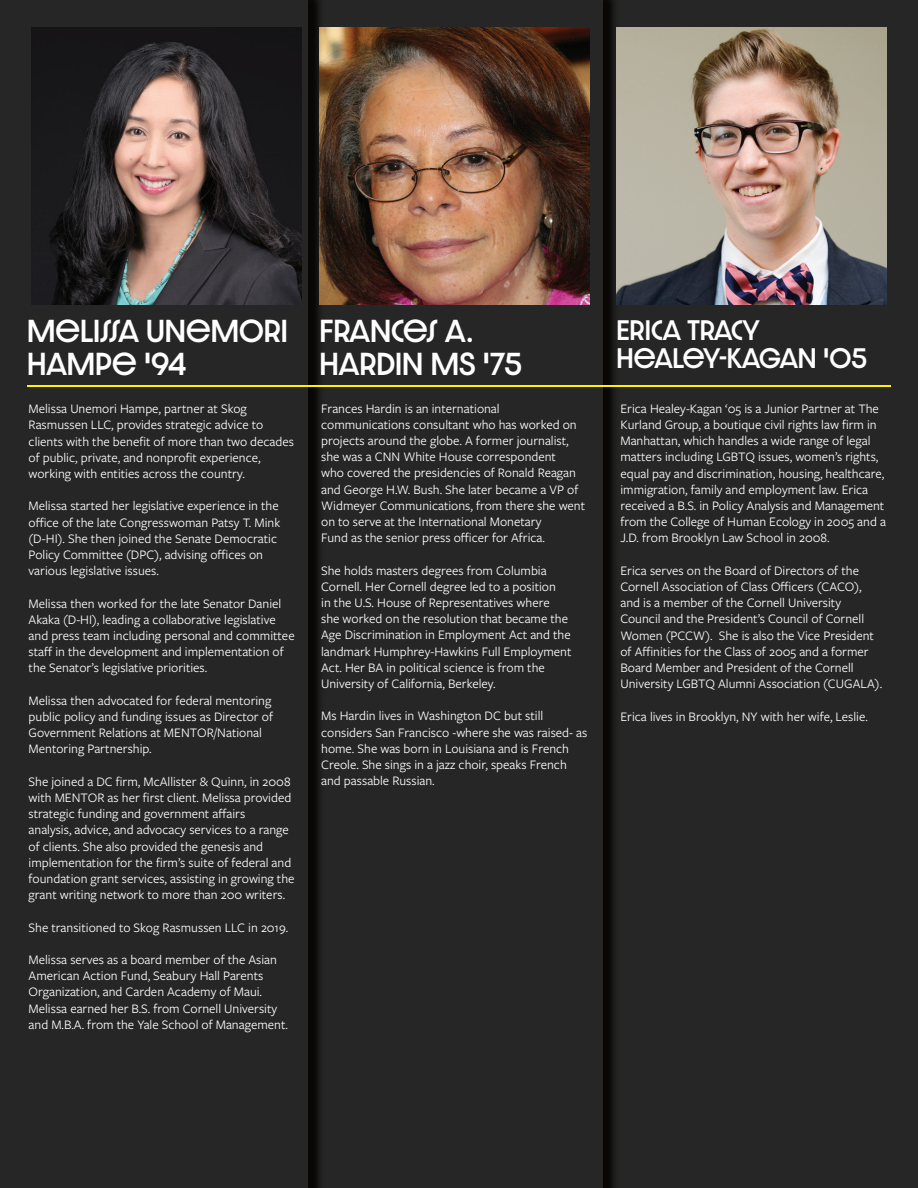
<style>
.page{position:relative;width:918px;height:1188px;background:#252625}
.page>*{position:absolute;margin:0;border:0;box-sizing:border-box;transform-origin:0 0}
.t1{font:500 27px/32.4px "Dazzle Unicase";color:#fff}
.t2{font:500 24px/28.8px "Dazzle Unicase";color:#fff}
.t3{font:13.5px/16.2px "Freight Sans Pro";color:#fff}
</style>
<div class="page">
<img style="left:602px;top:0;width:19px;height:1188px">
<img style="left:307px;top:0;width:19px;height:1188px">
<hr style="left:28px;top:386px;width:863px;height:1px;background:#fff101">
<img style="left:320px;top:27px;width:270px;height:277px">
<img style="left:31px;top:27px;width:270px;height:277px">
<img style="left:616px;top:27px;width:270px;height:278px">
<h1 class="t1" style="left:27px;top:315px;width:262px">MELISSA UNEMORI<br>HAMPE '94</h1>
<p class="t3" style="left:29px;top:400px;width:267px">Melissa Unemori Hampe, partner at Skog Rasmussen LLC, provides strategic advice to clients with the benefit of more than two decades of public, private, and nonprofit experience, working with entities across the country.</p>
<p class="t3" style="left:29px;top:497px;width:253px">Melissa started her legislative experience in the office of the late Congresswoman Patsy T. Mink (D-HI). She then joined the Senate Democratic Policy Committee (DPC), advising offices on various legislative issues.</p>
<p class="t3" style="left:29px;top:594px;width:268px">Melissa then worked for the late Senator Daniel Akaka (D-HI), leading a collaborative legislative and press team including personal and committee staff in the development and implementation of the Senator’s legislative priorities.</p>
<p class="t3" style="left:29px;top:692px;width:246px">Melissa then advocated for federal mentoring public policy and funding issues as Director of Government Relations at MENTOR/National Mentoring Partnership.</p>
<p class="t3" style="left:29px;top:773px;width:267px">She joined a DC firm, McAllister &amp; Quinn, in 2008 with MENTOR as her first client. Melissa provided strategic funding and government affairs<br>analysis, advice, and advocacy services to a range of clients. She also provided the genesis and implementation for the firm’s suite of federal and foundation grant services, assisting in growing the grant writing network to more than 200 writers.</p>
<p class="t3" style="left:29px;top:918px;width:261px">She transitioned to Skog Rasmussen LLC in 2019.</p>
<p class="t3" style="left:29px;top:951px;width:261px">Melissa serves as a board member of the Asian American Action Fund, Seabury Hall Parents Organization, and Carden Academy of Maui.<br>Melissa earned her B.S. from Cornell University and M.B.A. from the Yale School of Management.</p>
<h1 class="t1" style="left:320px;top:315px;width:204px">FRANCES A.<br>HARDIN MS '75</h1>
<p class="t3" style="left:321px;top:400px;width:265px">Frances Hardin is an international communications consultant who has worked on projects around the globe. A former journalist, she was a CNN White House correspondent<br>who covered the presidencies of Ronald Reagan and George H.W. Bush. She later became a VP of Widmeyer Communications, from there she went on to serve at the International Monetary<br>Fund as the senior press officer for Africa.</p>
<p class="t3" style="left:321px;top:562px;width:252px">She holds masters degrees from Columbia Cornell. Her Cornell degree led to a position<br>in the U.S. House of Representatives where<br>she worked on the resolution that became the Age Discrimination in Employment Act and the landmark Humphrey-Hawkins Full Employment Act. Her BA in political science is from the University of California, Berkeley.</p>
<p class="t3" style="left:321px;top:707px;width:268px">Ms Hardin lives in Washington DC but still considers San Francisco -where she was raised- as home. She was born in Louisiana and is French Creole. She sings in a jazz choir, speaks French and passable Russian.</p>
<h2 class="t2" style="left:616px;top:315px;width:252px">ERICA TRACY<br>HEALEY-KAGAN '05</h2>
<p class="t3" style="left:620px;top:400px;width:267px">Erica Healey-Kagan ‘05 is a Junior Partner at The Kurland Group, a boutique civil rights law firm in Manhattan, which handles a wide range of legal matters including LGBTQ issues, women’s rights, equal pay and discrimination, housing, healthcare, immigration, family and employment law. Erica received a B.S. in Policy Analysis and Management from the College of Human Ecology in 2005 and a J.D. from Brooklyn Law School in 2008.</p>
<p class="t3" style="left:620px;top:562px;width:263px">Erica serves on the Board of Directors of the Cornell Association of Class Officers (CACO), and is a member of the Cornell University Council and the President’s Council of Cornell Women (PCCW). She is also the Vice President of Affinities for the Class of 2005 and a former Board Member and President of the Cornell University LGBTQ Alumni Association (CUGALA).</p>
<p class="t3" style="left:620px;top:708px;width:249px">Erica lives in Brooklyn, NY with her wife, Leslie.</p>
</div>
